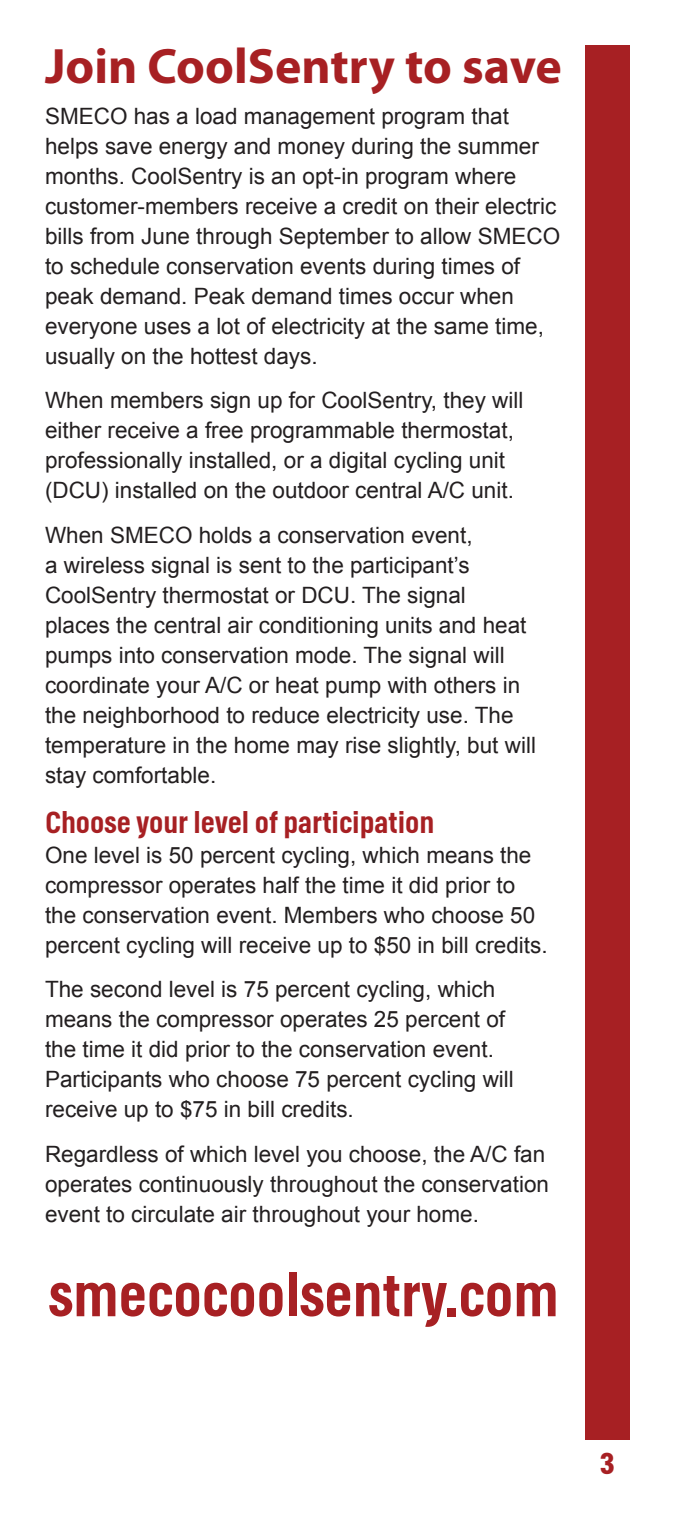
<style>
.page{position:relative;width:675px;height:1530px;background:#fff}
.page>*{position:absolute;margin:0;border:0;box-sizing:border-box;transform-origin:0 0}
.Subhead_2{font:500 60px "Helsinki";color:#a72023}
.Interior_Head{font:700 50px "Myriad Pro";color:#a72023}
.Subhead_2-2{font:500 30px "Helsinki";color:#a72023}
.t1{font:700 30px "Helsinki";color:#a72023}
.Body{font:22.5px/30px "Arial";color:#231f20}
</style>
<div class="page">
<div style="left:585px;top:45px;width:45px;height:1395px;background:#a72023"></div>
<p class="Interior_Head" style="left:45px;top:33px;width:518px">Join CoolSentry to save</p>
<p class="Body" style="left:45px;top:101px;width:517px">SMECO has a load management program that helps save energy and money during the summer months. CoolSentry is an opt-in program where customer-members receive a credit on their electric bills from June through September to allow SMECO to schedule conservation events during times of peak demand. Peak demand times occur when everyone uses a lot of electricity at the same time, usually on the hottest days.</p>
<p class="Body" style="left:45px;top:385px;width:480px">When members sign up for CoolSentry, they will either receive a free programmable thermostat, professionally installed, or a digital cycling unit (DCU) installed on the outdoor central A/C unit.</p>
<p class="Body" style="left:45px;top:520px;width:493px">When SMECO holds a conservation event,<br>a wireless signal is sent to the participant’s CoolSentry thermostat or DCU. The signal places the central air conditioning units and heat pumps into conservation mode. The signal will coordinate your A/C or heat pump with others in the neighborhood to reduce electricity use. The temperature in the home may rise slightly, but will stay comfortable.</p>
<p class="Subhead_2-2" style="left:45px;top:805px;width:391px">Choose your level of participation</p>
<p class="Body" style="left:45px;top:840px;width:504px">One level is 50 percent cycling, which means the compressor operates half the time it did prior to the conservation event. Members who choose 50 percent cycling will receive up to $50 in bill credits.</p>
<p class="Body" style="left:45px;top:975px;width:470px">The second level is 75 percent cycling, which means the compressor operates 25 percent of the time it did prior to the conservation event.<br>Participants who choose 75 percent cycling will receive up to $75 in bill credits.</p>
<p class="Body" style="left:45px;top:1139px;width:506px">Regardless of which level you choose, the A/C fan operates continuously throughout the conservation event to circulate air throughout your home.</p>
<p class="Subhead_2" style="left:49px;top:1260px;width:512px">smecocoolsentry.com</p>
<p class="t1" style="left:600px;top:1446px;width:16px">3</p>
</div>
